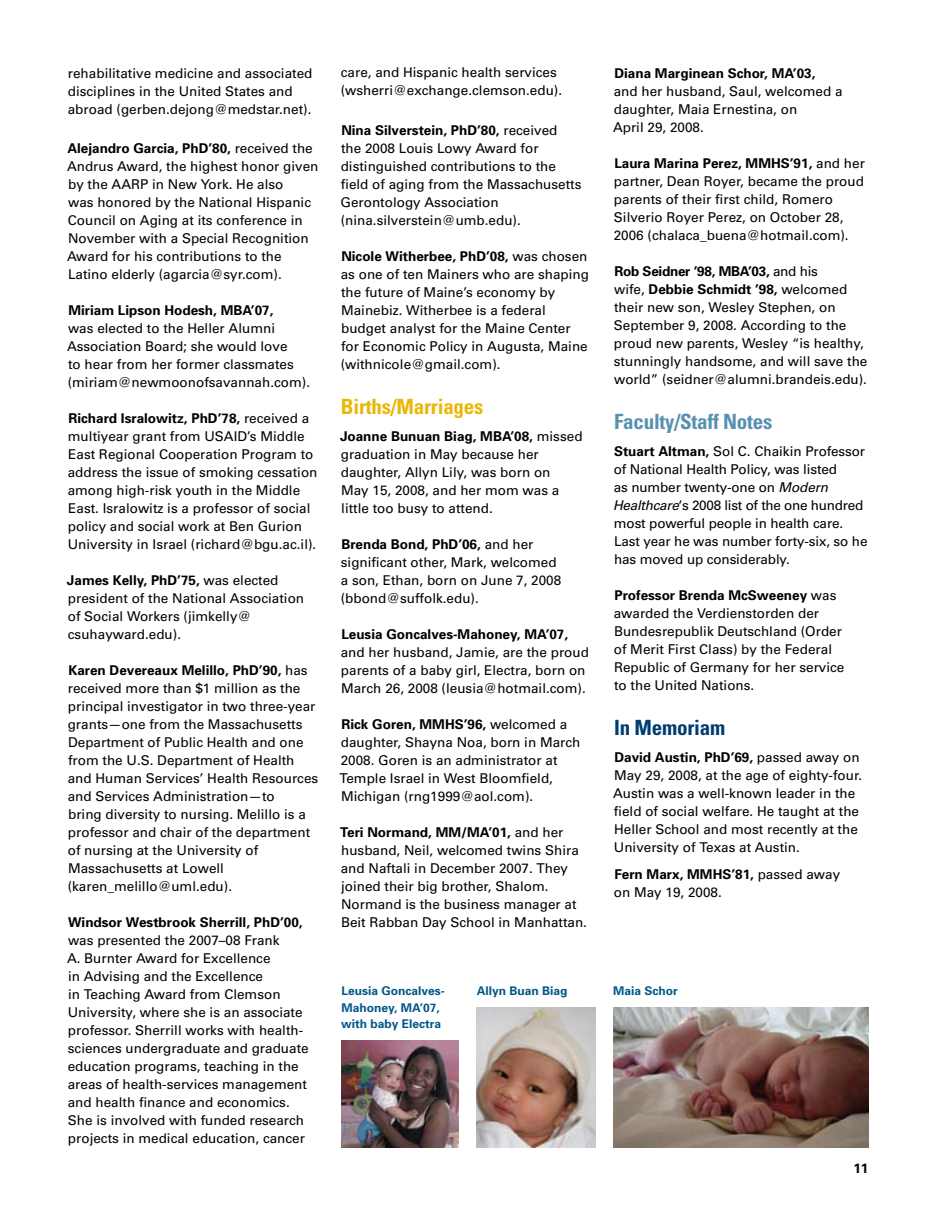
<style>
.page{position:relative;width:945px;height:1215px;background:#fff}
.page>*{position:absolute;margin:0;border:0;box-sizing:border-box;transform-origin:0 0}
.t1{font:700 condensed 21px "Univers";letter-spacing:-.01em;color:#5890b1}
.t2{font:700 condensed 21px "Univers";letter-spacing:-.01em;color:#e7b809}
.t3{font:700 condensed 21px "Univers";letter-spacing:-.01em;color:#003d71}
.t4{font:13.5px/18px "Univers";color:#000}
.t5{font:700 13.5px "Univers";color:#000}
.t6{font:700 12px/16.5px "Univers";color:#00588a}
.s1{font-weight:700}
.s2{font-style:italic}
</style>
<div class="page">
<img style="left:341px;top:1041px;width:118px;height:106px">
<img style="left:614px;top:1007px;width:255px;height:141px">
<img style="left:477px;top:1007px;width:119px;height:141px">
<p class="t4" style="left:68px;top:64px;width:246px">rehabilitative medicine and associated disciplines in the United States and abroad (gerben.dejong@medstar.net).</p>
<p class="t4" style="left:67px;top:140px;width:253px"><span class="s1">Alejandro Garcia, PhD’80,</span> received the Andrus Award, the highest honor given by the AARP in New York. He also<br>was honored by the National Hispanic Council on Aging at its conference in November with a Special Recognition Award for his contributions to the Latino elderly (agarcia@syr.com).</p>
<p class="t5" style="left:68px;top:302px;width:207px">Miriam Lipson Hodesh, MBA’07,</p>
<p class="t4" style="left:67px;top:319px;width:245px">was elected to the Heller Alumni Association Board; she would love<br>to hear from her former classmates (miriam@newmoonofsavannah.com).</p>
<p class="t4" style="left:68px;top:409px;width:251px"><span class="s1">Richard Isralowitz, PhD’78,</span> received a multiyear grant from USAID’s Middle East Regional Cooperation Program to address the issue of smoking cessation among high-risk youth in the Middle East. Isralowitz is a professor of social policy and social work at Ben Gurion University in Israel (richard@bgu.ac.il).</p>
<p class="t4" style="left:67px;top:571px;width:239px"><span class="s1">James Kelly, PhD’75,</span> was elected president of the National Association of Social Workers (jimkelly@ csuhayward.edu).</p>
<p class="t4" style="left:68px;top:661px;width:252px"><span class="s1">Karen Devereaux Melillo, PhD’90,</span> has received more than $1 million as the principal investigator in two three-year grants—one from the Massachusetts Department of Public Health and one from the U.S. Department of Health and Human Services’ Health Resources and Services Administration—to<br>bring diversity to nursing. Melillo is a professor and chair of the department of nursing at the University of Massachusetts at Lowell (karen_melillo@uml.edu).</p>
<p class="t5" style="left:68px;top:914px;width:236px">Windsor Westbrook Sherrill, PhD’00,</p>
<p class="t4" style="left:67px;top:931px;width:243px">was presented the 2007–08 Frank<br>A. Burnter Award for Excellence<br>in Advising and the Excellence<br>in Teaching Award from Clemson University, where she is an associate professor. Sherrill works with health&shy;sciences undergraduate and graduate education programs, teaching in the areas of health-services management and health finance and economics.<br>She is involved with funded research projects in medical education, cancer</p>
<p class="t4" style="left:341px;top:64px;width:223px">care, and Hispanic health services (wsherri@exchange.clemson.edu).</p>
<p class="t4" style="left:341px;top:121px;width:243px"><span class="s1">Nina Silverstein, PhD’80,</span> received<br>the 2008 Louis Lowy Award for distinguished contributions to the field of aging from the Massachusetts<br>Gerontology Association (nina.silverstein@umb.edu).</p>
<p class="t4" style="left:341px;top:247px;width:250px"><span class="s1">Nicole Witherbee, PhD’08,</span> was chosen as one of ten Mainers who are shaping the future of Maine’s economy by Mainebiz. Witherbee is a federal budget analyst for the Maine Center for Economic Policy in Augusta, Maine (withnicole@gmail.com).</p>
<h1 class="t2" style="left:341px;top:394px;width:144px">Births/Marriages</h1>
<p class="t4" style="left:340px;top:428px;width:244px"><span class="s1">Joanne Bunuan Biag, MBA’08,</span> missed graduation in May because her daughter, Allyn Lily, was born on<br>May 15, 2008, and her mom was a little too busy to attend.</p>
<p class="t4" style="left:341px;top:536px;width:222px"><span class="s1">Brenda Bond, PhD’06,</span> and her significant other, Mark, welcomed a son, Ethan, born on June 7, 2008 (bbond@suffolk.edu).</p>
<p class="t5" style="left:341px;top:626px;width:228px">Leusia Goncalves-Mahoney, MA’07,</p>
<p class="t4" style="left:341px;top:643px;width:250px">and her husband, Jamie, are the proud parents of a baby girl, Electra, born on<br>March 26, 2008 (leusia@hotmail.com).</p>
<p class="t4" style="left:340px;top:715px;width:242px"><span class="s1">Rick Goren, MMHS’96,</span> welcomed a daughter, Shayna Noa, born in March 2008. Goren is an administrator at Temple Israel in West Bloomfield, Michigan (rng1999@aol.com).</p>
<p class="t4" style="left:340px;top:823px;width:248px"><span class="s1">Teri Normand, MM/MA’01,</span> and her husband, Neil, welcomed twins Shira and Naftali in December 2007. They joined their big brother, Shalom.<br>Normand is the business manager at Beit Rabban Day School in Manhattan.</p>
<p class="t5" style="left:614px;top:65px;width:203px">Diana Marginean Schor, MA’03,</p>
<p class="t4" style="left:613px;top:82px;width:231px">and her husband, Saul, welcomed a daughter, Maia Ernestina, on<br>April 29, 2008.</p>
<p class="t4" style="left:614px;top:154px;width:253px"><span class="s1">Laura Marina Perez, MMHS’91,</span> and her partner, Dean Royer, became the proud parents of their first child, Romero Silverio Royer Perez, on October 28, 2006 (chalaca_buena@hotmail.com).</p>
<p class="t4" style="left:614px;top:262px;width:255px"><span class="s1">Rob Seidner ’98, MBA’03,</span> and his<br>wife, <span class="s1">Debbie Schmidt ’98,</span> welcomed their new son, Wesley Stephen, on September 9, 2008. According to the proud new parents, Wesley “is healthy, stunningly handsome, and will save the world” (seidner@alumni.brandeis.edu).</p>
<h1 class="t1" style="left:614px;top:409px;width:160px">Faculty/Staff Notes</h1>
<p class="t4" style="left:613px;top:443px;width:256px"><span class="s1">Stuart Altman,</span> Sol C. Chaikin Professor of National Health Policy, was listed<br>as number twenty-one on <span class="s2">Modern Healthcare</span>‘s 2008 list of the one hundred most powerful people in health care.<br>Last year he was number forty-six, so he has moved up considerably.</p>
<p class="t4" style="left:614px;top:586px;width:232px"><span class="s1">Professor Brenda McSweeney</span> was awarded the Verdienstorden der<br>Bundesrepublik Deutschland (Order of Merit First Class) by the Federal<br>Republic of Germany for her service to the United Nations.</p>
<h1 class="t3" style="left:614px;top:715px;width:113px">In Memoriam</h1>
<p class="t4" style="left:613px;top:749px;width:251px"><span class="s1">David Austin, PhD’69,</span> passed away on May 29, 2008, at the age of eighty-four.<br>Austin was a well-known leader in the field of social welfare. He taught at the Heller School and most recently at the University of Texas at Austin.</p>
<p class="t4" style="left:614px;top:865px;width:228px"><span class="s1">Fern Marx, MMHS’81,</span> passed away on May 19, 2008.</p>
<p class="t6" style="left:341px;top:983px;width:105px">Leusia Goncalves-</p>
<p class="t6" style="left:477px;top:983px;width:92px">Allyn Buan Biag</p>
<p class="t6" style="left:613px;top:983px;width:66px">Maia Schor</p>
<p class="t6" style="left:341px;top:999px;width:102px">Mahoney, MA’07, with baby Electra</p>
<p class="t5" style="left:853px;top:1160px;width:17px">11</p>
</div>
